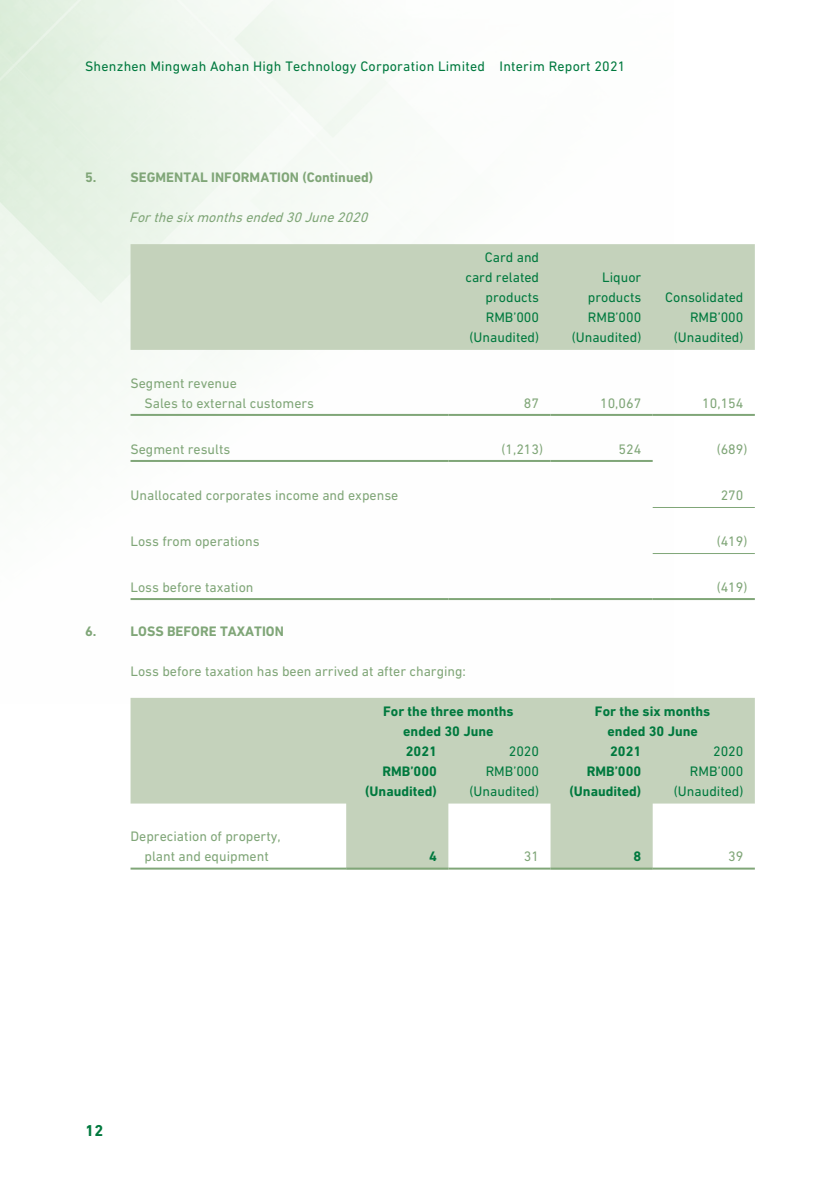
<style>
.page{position:relative;width:840px;height:1191px;background:#fff}
.page>*{position:absolute;margin:0;border:0;box-sizing:border-box;transform-origin:0 0}
.t1{font:700 16px "DIN Next LT Pro";color:#00793e}
.t2{font:14px/20px "DIN Next LT Pro";color:#80a678}
.t3{font:14px/20px "DIN Next LT Pro";color:#00793e;text-align:right}
.t4{font:700 14px/20px "DIN Next LT Pro";color:#00793e;text-align:center}
.t5{font:700 14px "DIN Next LT Pro";color:#80a678}
.t6{font:italic 14px "DIN Next LT Pro";color:#80a678}
</style>
<div class="page">
<div style="left:130px;top:244px;width:624px;height:106px;background:#c4d2bb"></div>
<hr style="left:130px;top:414px;width:318px;height:2px;background:#80a678">
<hr style="left:448px;top:414px;width:102px;height:2px;background:#80a678">
<hr style="left:550px;top:414px;width:102px;height:2px;background:#80a678">
<hr style="left:652px;top:414px;width:102px;height:2px;background:#80a678">
<hr style="left:130px;top:460px;width:318px;height:2px;background:#80a678">
<hr style="left:448px;top:460px;width:102px;height:2px;background:#80a678">
<hr style="left:550px;top:460px;width:102px;height:2px;background:#80a678">
<hr style="left:652px;top:507px;width:102px;height:1px;background:#80a678">
<hr style="left:652px;top:553px;width:102px;height:1px;background:#80a678">
<hr style="left:130px;top:598px;width:318px;height:2px;background:#80a678">
<hr style="left:448px;top:598px;width:102px;height:2px;background:#80a678">
<hr style="left:550px;top:598px;width:102px;height:2px;background:#80a678">
<hr style="left:652px;top:598px;width:102px;height:2px;background:#80a678">
<svg style="left:130px;top:698px;width:624px;height:169px;fill:#c4d2bb"></svg>
<hr style="left:130px;top:867px;width:216px;height:2px;background:#80a678">
<hr style="left:346px;top:867px;width:102px;height:2px;background:#80a678">
<hr style="left:448px;top:867px;width:102px;height:2px;background:#80a678">
<hr style="left:550px;top:867px;width:102px;height:2px;background:#80a678">
<hr style="left:652px;top:867px;width:102px;height:2px;background:#80a678">
<p class="t3" style="left:85px;top:56px;width:541px">Shenzhen Mingwah Aohan High Technology Corporation Limited Interim Report 2021</p>
<p class="t5" style="left:85px;top:169px;width:13px">5.</p>
<p class="t5" style="left:130px;top:169px;width:244px">SEGMENTAL INFORMATION (Continued)</p>
<p class="t6" style="left:129px;top:209px;width:244px">Forthesixmonthsended30June2020</p>
<p class="t2" style="left:144px;top:373px;width:171px;text-indent:-14px">Segment revenue<br>Sales to external customers</p>
<p class="t3" style="left:465px;top:247px;width:75px">Card and card related products</p>
<p class="t3" style="left:587px;top:267px;width:55px">Liquor products</p>
<p class="t3" style="left:665px;top:287px;width:80px">Consolidated</p>
<p class="t3" style="left:485px;top:307px;width:55px">RMB’000</p>
<p class="t3" style="left:587px;top:307px;width:55px">RMB’000</p>
<p class="t3" style="left:689px;top:307px;width:55px">RMB’000</p>
<p class="t3" style="left:469px;top:327px;width:71px">(Unaudited)</p>
<p class="t3" style="left:571px;top:327px;width:71px">(Unaudited)</p>
<p class="t3" style="left:673px;top:327px;width:71px">(Unaudited)</p>
<p class="t2" style="left:523px;top:393px;width:17px">87</p>
<p class="t2" style="left:599px;top:393px;width:43px">10,067</p>
<p class="t2" style="left:702px;top:393px;width:43px">10,154</p>
<p class="t2" style="left:130px;top:439px;width:101px">Segment results</p>
<p class="t2" style="left:501px;top:439px;width:43px">(1,213)</p>
<p class="t2" style="left:618px;top:439px;width:24px">524</p>
<p class="t2" style="left:716px;top:439px;width:32px">(689)</p>
<p class="t2" style="left:130px;top:485px;width:269px">Unallocated corporates income and expense</p>
<p class="t2" style="left:720px;top:485px;width:24px">270</p>
<p class="t2" style="left:130px;top:531px;width:130px">Loss from operations</p>
<p class="t2" style="left:716px;top:531px;width:32px">(419)</p>
<p class="t2" style="left:130px;top:577px;width:124px">Loss before taxation</p>
<p class="t2" style="left:716px;top:577px;width:32px">(419)</p>
<p class="t5" style="left:85px;top:622px;width:13px">6.</p>
<p class="t5" style="left:130px;top:622px;width:155px">LOSS BEFORE TAXATION</p>
<p class="t2" style="left:130px;top:660px;width:337px">Loss before taxation has been arrived at after charging:</p>
<p class="t4" style="left:383px;top:701px;width:132px">For the three months ended 30 June</p>
<p class="t4" style="left:594px;top:701px;width:117px">For the six months ended 30 June</p>
<p class="t4" style="left:405px;top:741px;width:33px">2021</p>
<p class="t3" style="left:508px;top:740px;width:32px">2020</p>
<p class="t4" style="left:609px;top:741px;width:33px">2021</p>
<p class="t3" style="left:712px;top:740px;width:32px">2020</p>
<p class="t4" style="left:382px;top:761px;width:56px">RMB’000</p>
<p class="t3" style="left:485px;top:760px;width:55px">RMB’000</p>
<p class="t4" style="left:586px;top:761px;width:56px">RMB’000</p>
<p class="t3" style="left:689px;top:760px;width:55px">RMB’000</p>
<p class="t4" style="left:365px;top:781px;width:73px">(Unaudited)</p>
<p class="t3" style="left:469px;top:780px;width:71px">(Unaudited)</p>
<p class="t4" style="left:569px;top:781px;width:73px">(Unaudited)</p>
<p class="t3" style="left:673px;top:780px;width:71px">(Unaudited)</p>
<p class="t2" style="left:130px;top:826px;width:152px;text-align:center">Depreciation of property, plant and equipment</p>
<p class="t4" style="left:429px;top:846px;width:9px">4</p>
<p class="t2" style="left:523px;top:846px;width:17px">31</p>
<p class="t4" style="left:633px;top:846px;width:9px">8</p>
<p class="t2" style="left:727px;top:846px;width:17px">39</p>
<p class="t1" style="left:85px;top:1121px;width:20px">12</p>
</div>
